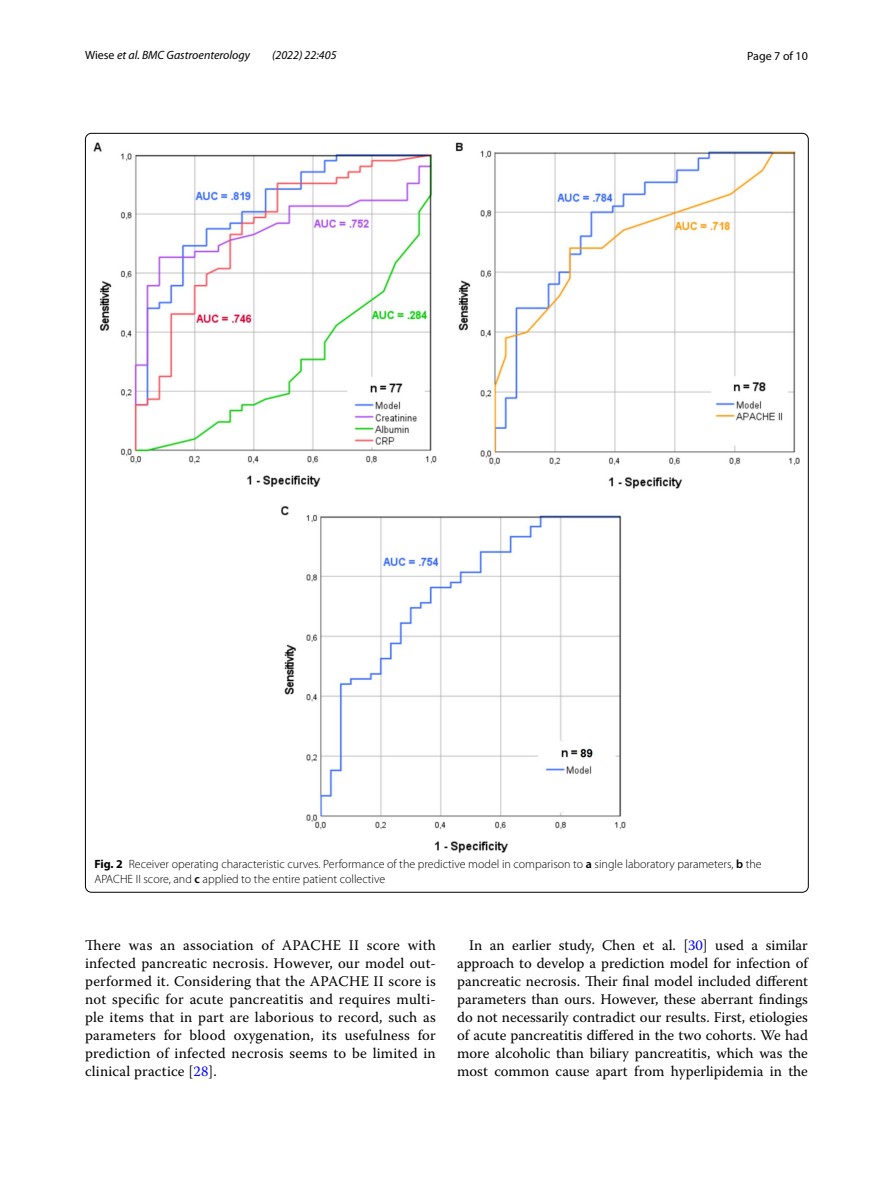
<style>
.page{position:relative;width:893px;height:1187px;background:#fff}
.page>*{position:absolute;margin:0;border:0;box-sizing:border-box;transform-origin:0 0}
.t1{font:14.7px/18px "Warnock Pro";letter-spacing:.01em;color:#000;text-align:justify}
.t2{font:300 12px/15px "Myriad Pro";color:#000}
.t3{font:italic 12px "Myriad Pro";color:#000}
.t4{font:12px "Myriad Pro";color:#000}
.s1{font-style:normal}
.s2{font-weight:700}
.s3{font-weight:600}
.s4{color:#00f}
</style>
<div class="page">
<img style="left:94px;top:142px;width:706px;height:710px">
<p class="t3" style="left:85px;top:48px;width:167px"><span class="s1">Wiese</span> et al. BMC Gastroenterology</p>
<p class="t3" style="left:272px;top:48px;width:66px">(2022) 22:405</p>
<p class="t4" style="left:747px;top:48px;width:62px">Page 7 of 10</p>
<p class="t2" style="left:94px;top:856px;width:669px"><span class="s2">Fig. 2</span> Receiver operating characteristic curves. Performance of the predictive model in comparison to <span class="s3">a</span> single laboratory parameters, <span class="s3">b</span> the<br>APACHE II score, and <span class="s3">c</span> applied to the entire patient collective</p>
<p class="t1" style="left:85px;top:935px;width:352px">There was an association of APACHE II score with infected pancreatic necrosis. However, our model out&shy;performed it. Considering that the APACHE II score is not specific for acute pancreatitis and requires multi&shy;ple items that in part are laborious to record, such as parameters for blood oxygenation, its usefulness for prediction of infected necrosis seems to be limited in clinical practice [<span class="s4">28</span>].</p>
<p class="t1" style="left:457px;top:935px;width:352px;text-indent:12px">In an earlier study, Chen et al. [<span class="s4">30</span>] used a similar approach to develop a prediction model for infection of pancreatic necrosis. Their final model included different parameters than ours. However, these aberrant findings do not necessarily contradict our results. First, etiologies of acute pancreatitis differed in the two cohorts. We had more alcoholic than biliary pancreatitis, which was the most common cause apart from hyperlipidemia in the</p>
</div>
